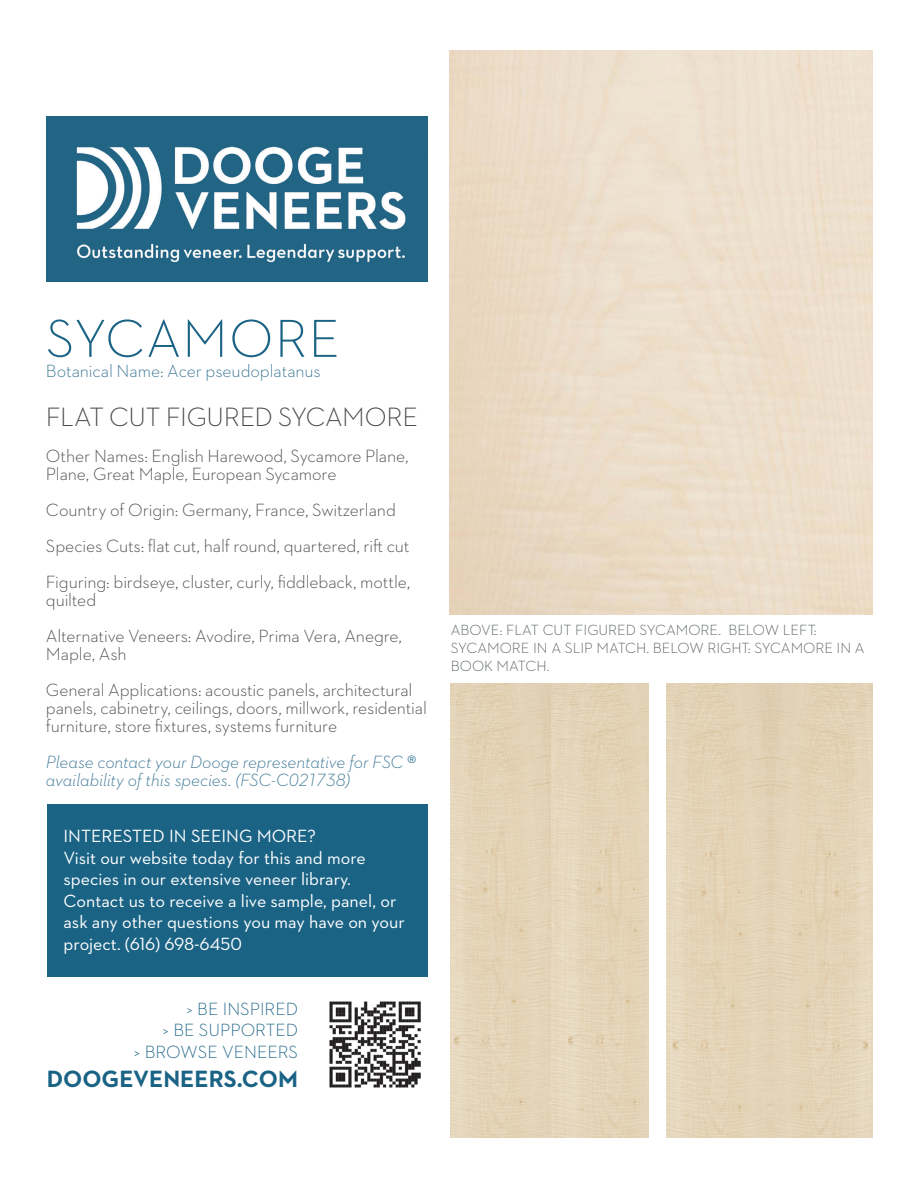
<style>
.page{position:relative;width:918px;height:1188px;background:#fff}
.page>*{position:absolute;margin:0;border:0;box-sizing:border-box;transform-origin:0 0}
.t1{font:300 54.3px "Neutraface 2 Text";letter-spacing:.02em;color:#1a6385}
.t2{font:300 27px "Neutraface 2 Text";letter-spacing:-.015em;color:#464748}
.t3{font:700 24px "Neutraface 2 Text";color:#1a6385}
.t4{font:300 18px/36px "Neutraface 2 Text";letter-spacing:-.005em;color:#464748}
.t5{font:18px/21.6px "Neutraface 2 Text";color:#fff}
.t6{font:italic 300 18px/18px "Neutraface 2 Text";letter-spacing:-.01em;color:#357191}
.t7{font:300 18px/21.6px "Neutraface 2 Text";color:#1a6385;text-align:right}
.t8{font:300 18px "Neutraface 2 Text";letter-spacing:-.005em;color:#357191}
.t9{font:300 15px/18px "Neutraface 2 Text";color:#545c5c}
.s1{font-style:normal;color:#1a6385}
</style>
<div class="page">
<img style="left:666px;top:684px;width:206px;height:453px">
<img style="left:451px;top:684px;width:197px;height:453px">
<img style="left:46px;top:117px;width:381px;height:165px">
<img style="left:329px;top:1001px;width:92px;height:87px">
<div style="left:47px;top:804px;width:380px;height:173px;background:#1a6385"></div>
<h1 class="t1" style="left:46px;top:305px;width:295px">SYCAMORE</h1>
<p class="t8" style="left:46px;top:360px;width:277px">Botanical Name: Acer pseudoplatanus</p>
<h2 class="t2" style="left:46px;top:400px;width:373px">FLAT CUT FIGURED SYCAMORE</h2>
<p class="t4" style="left:46px;top:447px;width:364px;line-height:18px">Other Names: English Harewood, Sycamore Plane,<br>Plane, Great Maple, European Sycamore</p>
<p class="t4" style="left:46px;top:492px;width:366px">Country of Origin: Germany, France, Switzerland<br>Species Cuts: flat cut, half round, quartered, rift cut<br>Figuring: birdseye, cluster, curly, fiddleback, mottle,</p>
<p class="t4" style="left:46px;top:582px;width:358px">quilted<br>Alternative Veneers: Avodire, Prima Vera, Anegre,</p>
<p class="t4" style="left:46px;top:636px;width:368px">Maple, Ash<br>General Applications: acoustic panels, architectural</p>
<p class="t4" style="left:46px;top:699px;width:383px;line-height:18px">panels, cabinetry, ceilings, doors, millwork, residential furniture, store fixtures, systems furniture</p>
<p class="t6" style="left:46px;top:753px;width:372px">Please contact your Dooge representative for FSC <span class="s1">® </span>availability of this species. (FSC-C021738)</p>
<p class="t5" style="left:64px;top:825px;width:343px">INTERESTED IN SEEING MORE?<br>Visit our website today for this and more species in our extensive veneer library.<br>Contact us to receive a live sample, panel, or ask any other questions you may have on your project. (616) 698-6450</p>
<p class="t7" style="left:134px;top:998px;width:165px">&gt; BE INSPIRED<br>&gt; BE SUPPORTED<br>&gt; BROWSE VENEERS</p>
<h3 class="t3" style="left:47px;top:1063px;width:253px">DOOGEVENEERS.COM</h3>
<p class="t9" style="left:451px;top:621px;width:415px">ABOVE: FLAT CUT FIGURED SYCAMORE. BELOW LEFT:<br>SYCAMORE IN A SLIP MATCH. BELOW RIGHT: SYCAMORE IN A<br>BOOK MATCH.</p>
</div>
